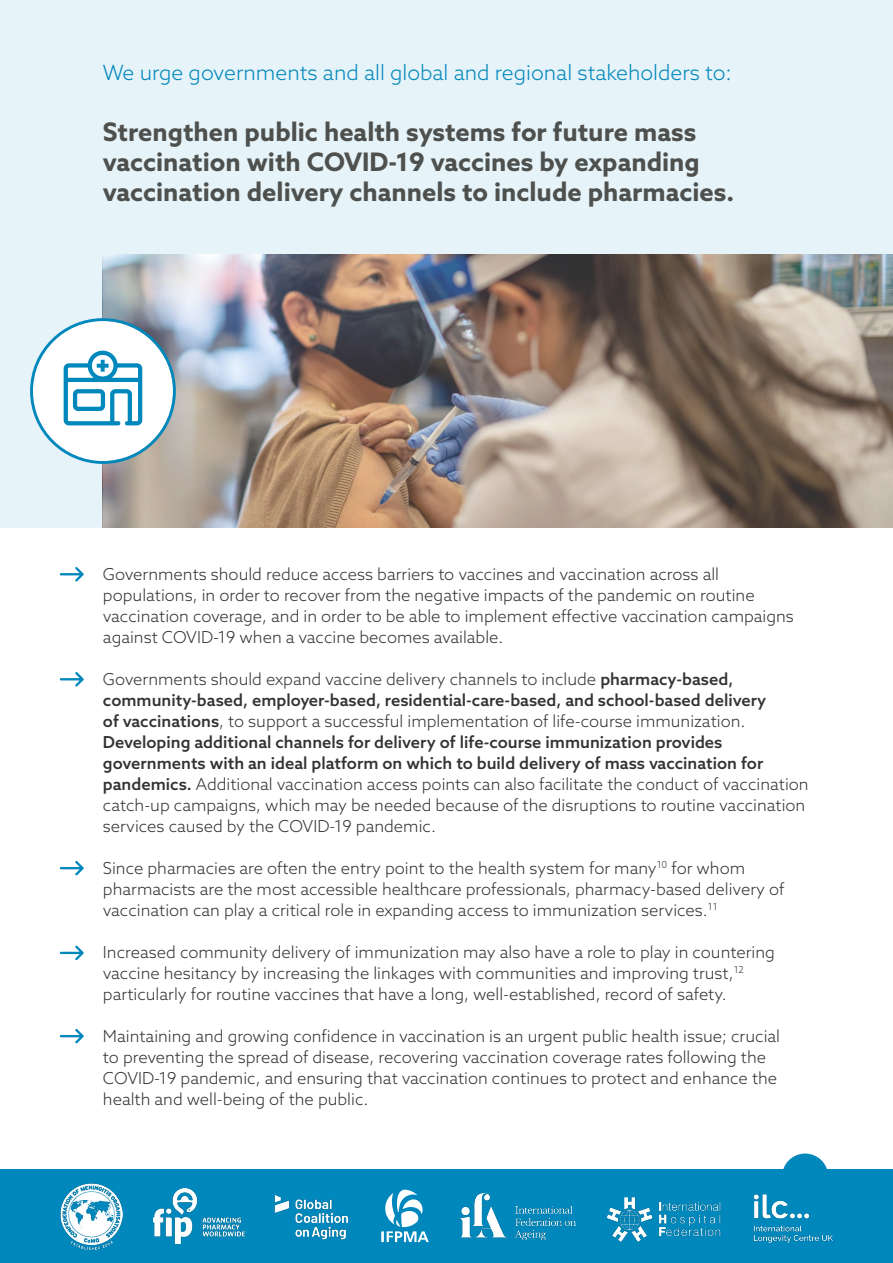
<style>
.page{position:relative;width:893px;height:1263px;background:#fff}
.page>*{position:absolute;margin:0;border:0;box-sizing:border-box;transform-origin:0 0}
.t1{font:700 25.5px/30px "Azo Sans";color:#4e504e}
.t2{font:300 21px "Azo Sans";color:#0087bc}
.t3{font:300 16.5px/21px "Azo Sans";color:#323232}
.s1{font-weight:500}
</style>
<div class="page">
<div style="left:0;top:0;width:893px;height:528px;background:#e6f3f8"></div>
<img style="left:103px;top:254px;width:790px;height:274px">
<div style="left:35px;top:323px;width:136px;height:136px;background:#fff;border-radius:50%"></div>
<div style="left:33px;top:321px;width:140px;height:140px;border:5px solid #fff;border-radius:50%"></div>
<div style="left:30px;top:318px;width:146px;height:146px;border:3px solid #0087bc;border-radius:50%"></div>
<svg style="left:60px;top:567px;width:24px;height:15px"></svg>
<svg style="left:60px;top:672px;width:24px;height:15px"></svg>
<svg style="left:60px;top:861px;width:24px;height:14px"></svg>
<svg style="left:60px;top:945px;width:24px;height:15px"></svg>
<svg style="left:60px;top:1029px;width:24px;height:14px"></svg>
<svg style="left:90px;top:353px;width:26px;height:26px"></svg>
<div style="left:88px;top:351px;width:30px;height:30px;border:4px solid #0087bc;border-radius:50%"></div>
<svg style="left:63px;top:360px;width:80px;height:66px"></svg>
<div style="left:0;top:1169px;width:893px;height:94px;background:#0087bc"></div>
<div style="left:782px;top:1153px;width:46px;height:47px;background:#0087bc;border-radius:50%"></div>
<svg style="left:381px;top:1189px;width:48px;height:53px"></svg>
<img style="left:61px;top:1183px;width:62px;height:66px">
<img style="left:154px;top:1188px;width:90px;height:56px">
<img style="left:274px;top:1195px;width:75px;height:45px">
<img style="left:460px;top:1193px;width:115px;height:46px">
<img style="left:606px;top:1197px;width:115px;height:45px">
<img style="left:753px;top:1194px;width:80px;height:49px">
<p class="t2" style="left:103px;top:59px;width:630px">We urge governments and all global and regional stakeholders to:</p>
<h1 class="t1" style="left:103px;top:116px;width:633px">Strengthen public health systems for future mass vaccination with COVID-19 vaccines by expanding vaccination delivery channels to include pharmacies.</h1>
<p class="t3" style="left:103px;top:563px;width:692px">Governments should reduce access barriers to vaccines and vaccination across all populations, in order to recover from the negative impacts of the pandemic on routine vaccination coverage, and in order to be able to implement effective vaccination campaigns against COVID-19 when a vaccine becomes available.</p>
<p class="t3" style="left:103px;top:668px;width:707px">Governments should expand vaccine delivery channels to include <span class="s1">pharmacy-based, community-based, employer-based, residential-care-based, and school-based delivery<br>of vaccinations</span>, to support a successful implementation of life-course immunization.<br><span class="s1">Developing additional channels for delivery of life-course immunization provides governments with an ideal platform on which to build delivery of mass vaccination for pandemics.</span> Additional vaccination access points can also facilitate the conduct of vaccination catch-up campaigns, which may be needed because of the disruptions to routine vaccination services caused by the COVID-19 pandemic.</p>
<p class="t3" style="left:103px;top:857px;width:683px">Since pharmacies are often the entry point to the health system for many<sup>10</sup> for whom pharmacists are the most accessible healthcare professionals, pharmacy-based delivery of vaccination can play a critical role in expanding access to immunization services.<sup>11</sup></p>
<p class="t3" style="left:103px;top:941px;width:673px">Increased community delivery of immunization may also have a role to play in countering vaccine hesitancy by increasing the linkages with communities and improving trust,<sup>12 </sup>particularly for routine vaccines that have a long, well-established, record of safety.</p>
<p class="t3" style="left:103px;top:1025px;width:679px">Maintaining and growing confidence in vaccination is an urgent public health issue; crucial to preventing the spread of disease, recovering vaccination coverage rates following the COVID-19 pandemic, and ensuring that vaccination continues to protect and enhance the health and well-being of the public.</p>
</div>
